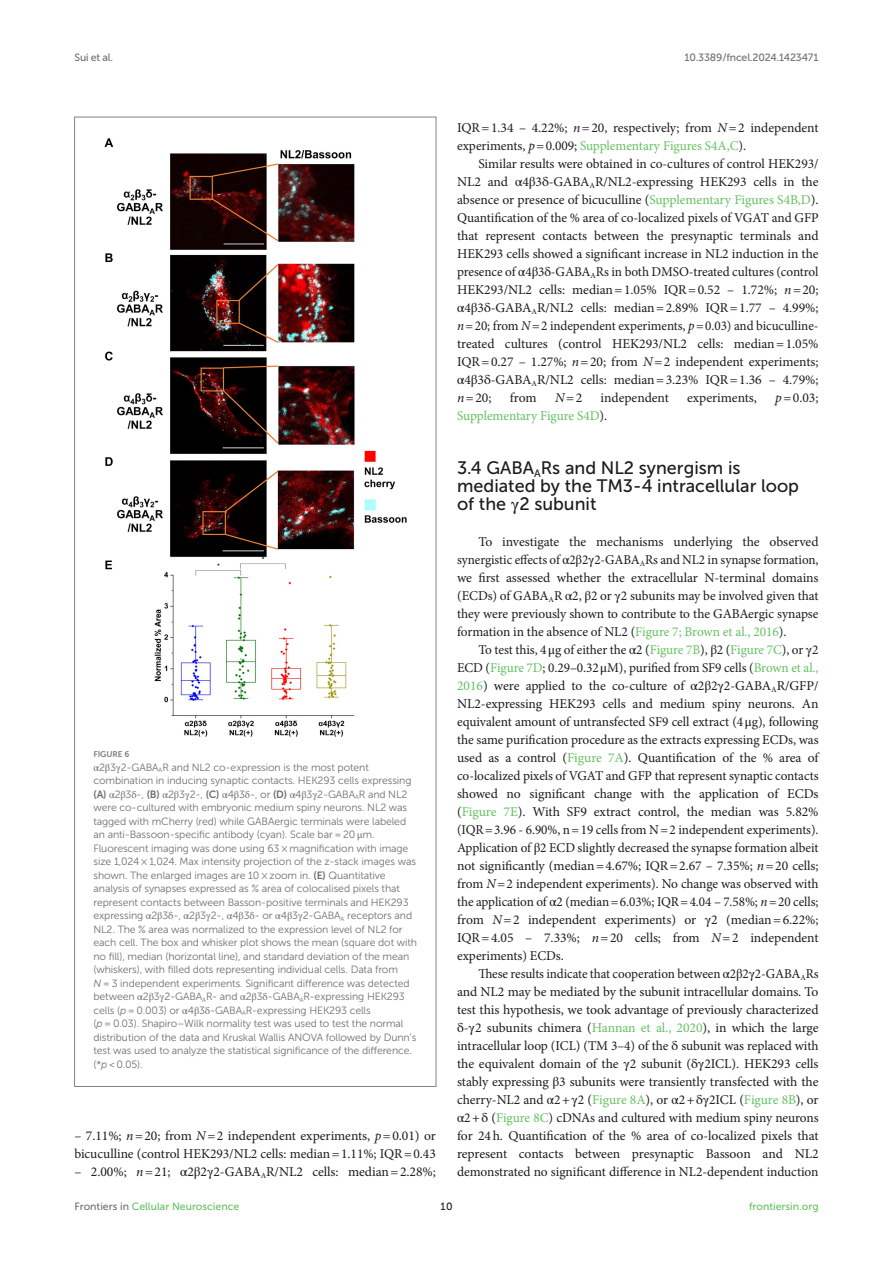
<style>
.page{position:relative;width:893px;height:1263px;background:#fff}
.page>*{position:absolute;margin:0;border:0;box-sizing:border-box;transform-origin:0 0}
.HEAD_2{font:18px/18px "Museo Sans 500";color:#1b1c1b}
.TEXT{font:13.5px/18px "Minion Pro";letter-spacing:-.005em;color:#1b1c1b;text-align:justify}
.TEXT_FLUSH{font:13.5px/18px "Minion Pro";letter-spacing:-.005em;color:#1b1c1b}
.TEXT-2{font:13.5px "Minion Pro";letter-spacing:-.005em;color:#65c161}
.FIG_LEG{font:10.5px/13.5px "Museo Sans 300";letter-spacing:-.01em;color:#706f70}
.t1{font:10.5px "Museo Sans 500";color:#65c161}
.t2{font:10.5px "Museo Sans 500";letter-spacing:-.015em;color:#706f70}
.t3{font:10.5px "Museo Sans 500";color:#1b1c1b}
.FIG_HD{font:8.25px "Museo Sans 700";letter-spacing:-.01em;color:#7e7f7f}
.s1{font-family:"STIX General"}
.s2{font-family:"Museo Sans 700"}
.s3{font-style:italic}
.s4{color:#65c161}
.s5{color:#1b1c1b}
.s6{color:#706f70}
</style>
<div class="page">
<img style="left:104px;top:138px;width:303px;height:599px">
<p class="t2" style="left:74px;top:51px;width:40px">Sui et al.</p>
<p class="t2" style="left:684px;top:51px;width:135px">10.3389/fncel.2024.1423471</p>
<p class="FIG_HD" style="left:94px;top:749px;width:37px">FIGURE 6</p>
<p class="FIG_LEG" style="left:94px;top:760px;width:325px"><span class="s1">α</span>2<span class="s1">β</span>3<span class="s1">γ</span>2-GABA<sub>A</sub>R and NL2 co-expression is the most potent combination in inducing synaptic contacts. HEK293 cells expressing <span class="s2">(A)</span> <span class="s1">α</span>2<span class="s1">β</span>3<span class="s1">δ</span>-, <span class="s2">(B)</span> <span class="s1">α</span>2<span class="s1">β</span>3<span class="s1">γ</span>2-, <span class="s2">(C)</span> <span class="s1">α</span>4<span class="s1">β</span>3<span class="s1">δ</span>-, or <span class="s2">(D)</span> <span class="s1">α</span>4<span class="s1">β</span>3<span class="s1">γ</span>2-GABA<sub>A</sub>R and NL2 were co-cultured with embryonic medium spiny neurons. NL2 was tagged with mCherry (red) while GABAergic terminals were labeled an anti-Bassoon-specific antibody (cyan). Scale bar = 20 <span class="s1">μ</span>m.<br>Fluorescent imaging was done using 63 × magnification with image size 1,024 × 1,024. Max intensity projection of the z-stack images was shown. The enlarged images are 10 × zoom in. <span class="s2">(E)</span> Quantitative analysis of synapses expressed as % area of colocalised pixels that represent contacts between Basson-positive terminals and HEK293 expressing <span class="s1">α</span>2<span class="s1">β</span>3<span class="s1">δ</span>-, <span class="s1">α</span>2<span class="s1">β</span>3<span class="s1">γ</span>2-, <span class="s1">α</span>4<span class="s1">β</span>3<span class="s1">δ</span>- or <span class="s1">α</span>4<span class="s1">β</span>3<span class="s1">γ</span>2-GABA<sub>A</sub> receptors and NL2. The % area was normalized to the expression level of NL2 for each cell. The box and whisker plot shows the mean (square dot with no fill), median (horizontal line), and standard deviation of the mean (whiskers), with filled dots representing individual cells. Data from<br><span class="s3">N</span> = 3 independent experiments. Significant difference was detected between <span class="s1">α</span>2<span class="s1">β</span>3<span class="s1">γ</span>2-GABA<sub>A</sub>R- and <span class="s1">α</span>2<span class="s1">β</span>3<span class="s1">δ</span>-GABA<sub>A</sub>R-expressing HEK293 cells (<span class="s3">p</span> = 0.003) or <span class="s1">α</span>4<span class="s1">β</span>3<span class="s1">δ</span>-GABA<sub>A</sub>R-expressing HEK293 cells<br>(<span class="s3">p</span> = 0.03). Shapiro–Wilk normality test was used to test the normal distribution of the data and Kruskal Wallis ANOVA followed by Dunn’s test was used to analyze the statistical significance of the difference. (*<span class="s3">p</span> &lt; 0.05).</p>
<p class="TEXT_FLUSH" style="left:74px;top:1127px;width:363px">– 7.11%; <span class="s3">n</span>=20; from <span class="s3">N</span>=2 independent experiments, <span class="s3">p</span>=0.01) or bicuculline (control HEK293/NL2 cells: median=1.11%; IQR=0.43</p>
<p class="TEXT_FLUSH" style="left:74px;top:1163px;width:363px">– 2.00%; <span class="s3">n</span>=21; <span class="s1">α</span>2<span class="s1">β</span>2<span class="s1">γ</span>2-GABA<sub>A</sub>R/NL2 cells: median=2.28%;</p>
<p class="TEXT_FLUSH" style="left:457px;top:119px;width:363px">IQR=1.34 – 4.22%; <span class="s3">n</span>=20, respectively; from <span class="s3">N</span>=2 independent experiments, <span class="s3">p</span>=0.009; <span class="s4">Supplementary Figures S4A,C</span>).</p>
<p class="TEXT" style="left:457px;top:155px;width:363px;text-indent:21px">Similar results were obtained in co-cultures of control HEK293/ NL2 and <span class="s1">α</span>4<span class="s1">β</span>3<span class="s1">δ</span>-GABA<sub>A</sub>R/NL2-expressing HEK293 cells in the absence or presence of bicuculline (<span class="s4">Supplementary Figures S4B,D</span>).<br>Quantification of the % area of co-localized pixels of VGAT and GFP that represent contacts between the presynaptic terminals and HEK293 cells showed a significant increase in NL2 induction in the presence of <span class="s1">α</span>4<span class="s1">β</span>3<span class="s1">δ</span>-GABA<sub>A</sub>Rs in both DMSO-treated cultures (control HEK293/NL2 cells: median=1.05% IQR=0.52 – 1.72%; <span class="s3">n</span>=20; <span class="s1">α</span>4<span class="s1">β</span>3<span class="s1">δ</span>-GABA<sub>A</sub>R/NL2 cells: median=2.89% IQR=1.77 – 4.99%; <span class="s3">n</span>=20; from <span class="s3">N</span>=2 independent experiments, <span class="s3">p</span>=0.03) and bicuculline&shy;treated cultures (control HEK293/NL2 cells: median=1.05% IQR=0.27 – 1.27%; <span class="s3">n</span>=20; from <span class="s3">N</span>=2 independent experiments; <span class="s1">α</span>4<span class="s1">β</span>3<span class="s1">δ</span>-GABA<sub>A</sub>R/NL2 cells: median=3.23% IQR=1.36 – 4.79%; <span class="s3">n</span>=20;</p>
<p class="TEXT" style="left:510px;top:389px;width:28px">from</p>
<p class="TEXT" style="left:555px;top:389px;width:29px"><span class="s3">N</span>=2</p>
<p class="TEXT" style="left:601px;top:389px;width:70px">independent</p>
<p class="TEXT" style="left:687px;top:389px;width:71px">experiments,</p>
<p class="TEXT" style="left:775px;top:389px;width:45px"><span class="s3">p</span>=0.03;</p>
<p class="TEXT-2" style="left:457px;top:407px;width:152px">Supplementary Figure S4D<span class="s5">).</span></p>
<p class="HEAD_2" style="left:457px;top:459px;width:343px">3.4 GABA<sub>A</sub>Rs and NL2 synergism is mediated by the TM3-4 intracellular loop of the <span class="s1">γ</span>2 subunit</p>
<p class="TEXT_FLUSH" style="left:457px;top:533px;width:363px;text-align:justify;text-indent:21px">To investigate the mechanisms underlying the observed synergistic effects of <span class="s1">α</span>2<span class="s1">β</span>2<span class="s1">γ</span>2-GABA<sub>A</sub>Rs and NL2 in synapse formation, we first assessed whether the extracellular N-terminal domains (ECDs) of GABA<sub>A</sub>R <span class="s1">α</span>2, <span class="s1">β</span>2 or <span class="s1">γ</span>2 subunits may be involved given that they were previously shown to contribute to the GABAergic synapse formation in the absence of NL2 (<span class="s4">Figure 7; Brown et al., 2016</span>).</p>
<p class="TEXT" style="left:457px;top:641px;width:363px;text-indent:21px">To test this, 4<span class="s1">μ</span>g of either the <span class="s1">α</span>2 (<span class="s4">Figure 7B</span>), <span class="s1">β</span>2 (<span class="s4">Figure 7C</span>), or <span class="s1">γ</span>2<br>ECD (<span class="s4">Figure 7D</span>; 0.29–0.32<span class="s1">μ</span>M), purified from SF9 cells (<span class="s4">Brown et al., 2016</span>) were applied to the co-culture of <span class="s1">α</span>2<span class="s1">β</span>2<span class="s1">γ</span>2-GABA<sub>A</sub>R/GFP/ NL2-expressing HEK293 cells and medium spiny neurons. An equivalent amount of untransfected SF9 cell extract (4<span class="s1">μ</span>g), following the same purification procedure as the extracts expressing ECDs, was used as a control (<span class="s4">Figure 7A</span>). Quantification of the % area of co-localized pixels of VGAT and GFP that represent synaptic contacts showed no significant change with the application of ECDs (<span class="s4">Figure 7E</span>). With SF9 extract control, the median was 5.82% (IQR=3.96 - 6.90%, n=19 cells from N=2 independent experiments).<br>Application of <span class="s1">β</span>2 ECD slightly decreased the synapse formation albeit not significantly (median=4.67%; IQR=2.67 – 7.35%; <span class="s3">n</span>=20 cells; from <span class="s3">N</span>=2 independent experiments). No change was observed with the application of <span class="s1">α</span>2 (median=6.03%; IQR=4.04 – 7.58%; <span class="s3">n</span>=20 cells; from <span class="s3">N</span>=2 independent experiments) or <span class="s1">γ</span>2 (median=6.22%; IQR=4.05 – 7.33%; <span class="s3">n</span>=20 cells; from <span class="s3">N</span>=2 independent experiments) ECDs.</p>
<p class="TEXT" style="left:457px;top:965px;width:363px;text-indent:21px">These results indicate that cooperation between <span class="s1">α</span>2<span class="s1">β</span>2<span class="s1">γ</span>2-GABA<sub>A</sub>Rs and NL2 may be mediated by the subunit intracellular domains. To test this hypothesis, we took advantage of previously characterized <span class="s1">δ</span>-<span class="s1">γ</span>2 subunits chimera (<span class="s4">Hannan et al., 2020</span>), in which the large intracellular loop (ICL) (TM 3–4) of the <span class="s1">δ</span> subunit was replaced with the equivalent domain of the <span class="s1">γ</span>2 subunit (<span class="s1">δγ</span>2ICL). HEK293 cells stably expressing <span class="s1">β</span>3 subunits were transiently transfected with the cherry-NL2 and <span class="s1">α</span>2+<span class="s1">γ</span>2 (<span class="s4">Figure 8A</span>), or <span class="s1">α</span>2+<span class="s1">δγ</span>2ICL (<span class="s4">Figure 8B</span>), or <span class="s1">α</span>2+<span class="s1">δ</span> (<span class="s4">Figure 8C</span>) cDNAs and cultured with medium spiny neurons for 24h. Quantification of the % area of co-localized pixels that represent contacts between presynaptic Bassoon and NL2 demonstrated no significant difference in NL2-dependent induction</p>
<p class="t1" style="left:74px;top:1200px;width:166px"><span class="s6">Frontiers in</span> Cellular Neuroscience</p>
<p class="t3" style="left:440px;top:1200px;width:14px">10</p>
<p class="t1" style="left:749px;top:1200px;width:71px">frontiersin.org</p>
</div>
